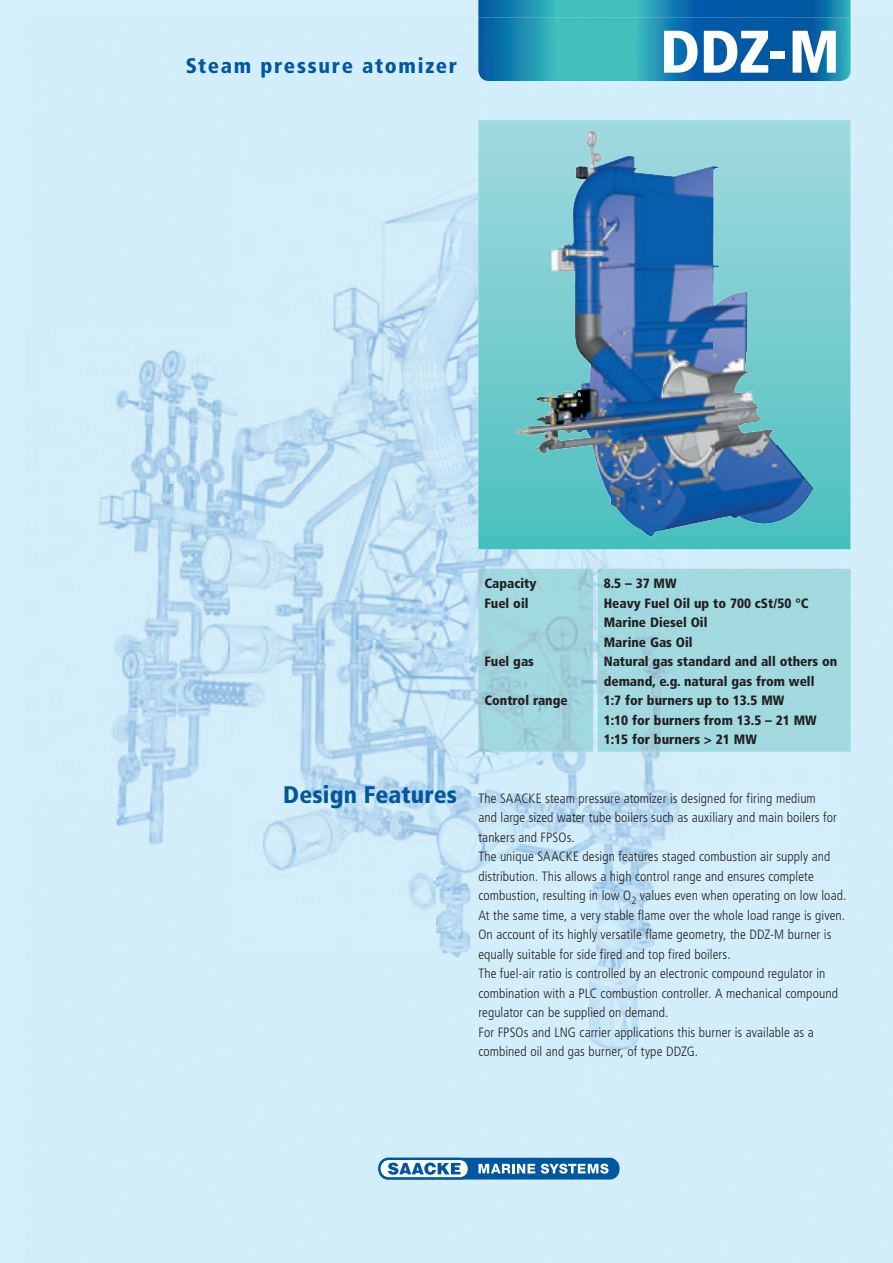
<style>
.page{position:relative;width:893px;height:1263px;background:#d4effb}
.page>*{position:absolute;margin:0;border:0;box-sizing:border-box;transform-origin:0 0}
.t1{font:900 condensed 60px "Frutiger";color:#fff}
.t2{font:900 condensed 21px "Frutiger";letter-spacing:.08em;color:#01579f}
.t3{font:300 condensed 13.5px/19.5px "Frutiger";letter-spacing:.005em;color:#231f20}
.t4{font:900 condensed 13.5px/19.5px "Frutiger";color:#231f20}
.s1{font-weight:900;font-size:24px;color:#01579f}
</style>
<div class="page">
<svg style="left:478px;top:0;width:372px;height:17px"></svg>
<img style="left:98px;top:180px;width:388px;height:1000px">
<img style="left:843px;top:17px;width:8px;height:552px">
<img style="left:486px;top:549px;width:357px;height:20px">
<img style="left:588px;top:791px;width:51px;height:389px">
<img style="left:486px;top:752px;width:102px;height:428px">
<img style="left:639px;top:752px;width:41px;height:199px">
<img style="left:478px;top:17px;width:372px;height:64px">
<svg style="left:478px;top:120px;width:372px;height:429px"></svg>
<img style="left:564px;top:166px;width:87px;height:66px">
<img style="left:550px;top:232px;width:101px;height:51px">
<img style="left:564px;top:283px;width:87px;height:101px">
<img style="left:514px;top:384px;width:137px;height:102px">
<img style="left:604px;top:486px;width:47px;height:50px">
<svg style="left:378px;top:1158px;width:242px;height:21px"></svg>
<img style="left:478px;top:569px;width:373px;height:183px">
<h2 class="t2" style="left:186px;top:56px;width:273px">Steam pressure atomizer</h2>
<h1 class="t1" style="left:660px;top:26px;width:181px">DDZ-M</h1>
<p class="t4" style="left:484px;top:575px;width:54px">Capacity</p>
<p class="t4" style="left:604px;top:575px;width:74px">8.5 – 37 MW</p>
<p class="t4" style="left:484px;top:594px;width:46px">Fuel oil</p>
<p class="t4" style="left:604px;top:594px;width:206px">Heavy Fuel Oil up to 700 cSt/50 °C<br>Marine Diesel Oil<br>Marine Gas Oil</p>
<p class="t4" style="left:484px;top:653px;width:51px">Fuel gas</p>
<p class="t4" style="left:604px;top:653px;width:235px">Natural gas standard and all others on demand, e.g. natural gas from well</p>
<p class="t4" style="left:484px;top:692px;width:85px">Control range</p>
<p class="t4" style="left:604px;top:692px;width:215px">1:7 for burners up to 13.5 MW<br>1:10 for burners from 13.5 – 21 MW<br>1:15 for burners &gt; 21 MW</p>
<p class="t3" style="left:478px;top:789px;width:369px;text-indent:-195px"><span class="s1">Design Features</span> The SAACKE steam pressure atomizer is designed for firing medium<br>and large sized water tube boilers such as auxiliary and main boilers for tankers and FPSOs.<br>The unique SAACKE design features staged combustion air supply and distribution. This allows a high control range and ensures complete combustion, resulting in low O<sub>2</sub> values even when operating on low load.<br>At the same time, a very stable flame over the whole load range is given.<br>On account of its highly versatile flame geometry, the DDZ-M burner is equally suitable for side fired and top fired boilers.<br>The fuel-air ratio is controlled by an electronic compound regulator in combination with a PLC combustion controller. A mechanical compound regulator can be supplied on demand.<br>For FPSOs and LNG carrier applications this burner is available as a combined oil and gas burner, of type DDZG.</p>
</div>
